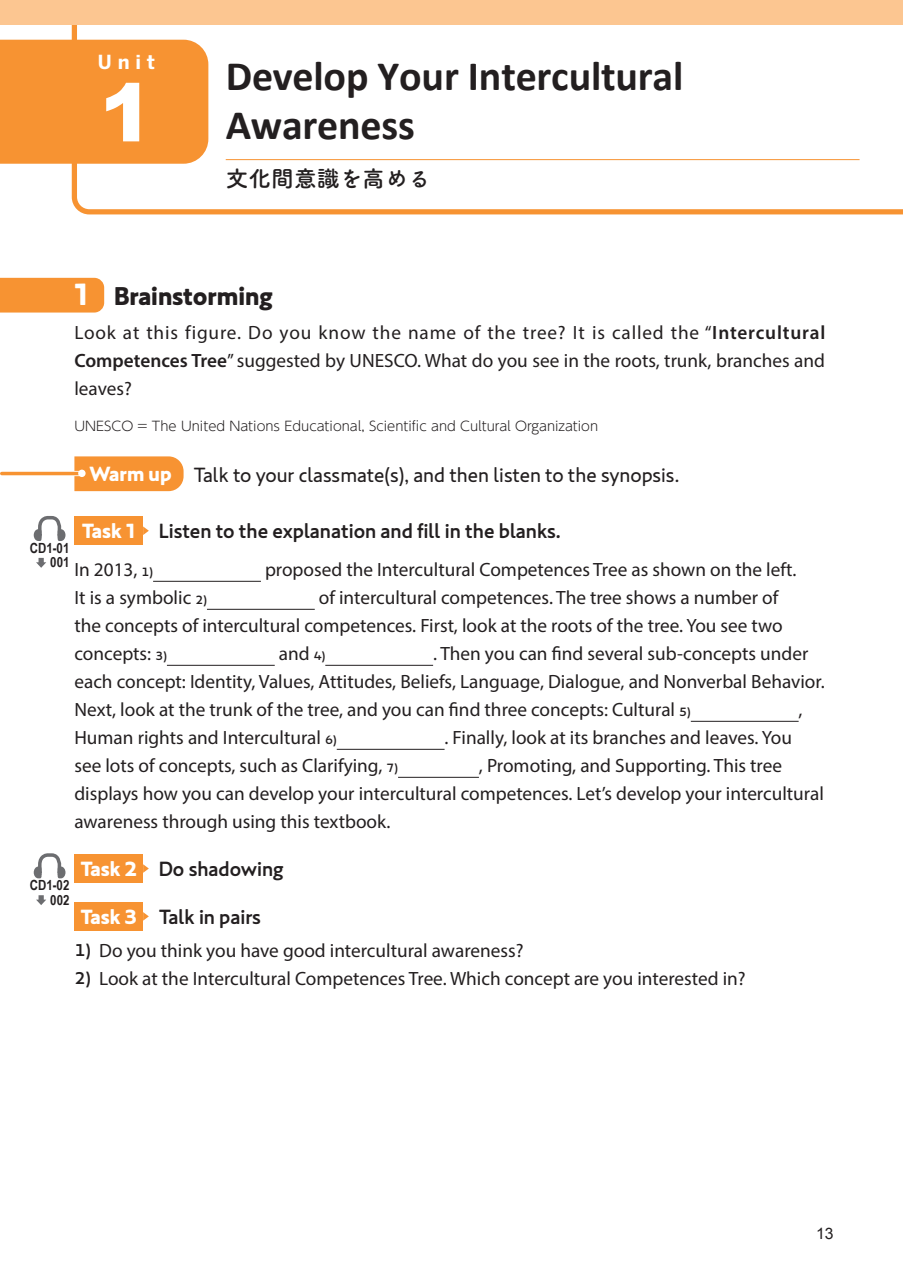
<style>
.page{position:relative;width:903px;height:1275px;background:#fff}
.page>*{position:absolute;margin:0;border:0;box-sizing:border-box;transform-origin:0 0}
.t1{font:900 80.5px "Arial";color:#fff}
.t2{font:700 42px/49px "Calibri";letter-spacing:-.005em;color:#231f20}
.t3{font:700 26.25px "MO Citrine Pro";color:#231f20}
.t4{font:700 22.75px "Tsuku A Rd Gothic";color:#231f20}
.t5{font:500 21px "MO Citrine Pro";color:#231f20}
.t6{font:21px "MO Citrine Pro";color:#231f20}
.t7{font:700 21px "MO Citrine Pro";color:#fff}
.t8{font:19.25px/28px "Myriad Pro";color:#231f20}
.t9{font:700 19.25px "MPFB Benton Sans";color:#fff}
.t10{font:15.75px "Arial";color:#231f20}
.t11{font:700 14px/14.3px "Arial Narrow";color:#231f20;text-align:right}
.t12{font:300 13.12px "MO Clear Tone SG";color:#231f20}
.s1{font-size:31.5px;color:#fff}
.s2{font-weight:600}
.s3{font-weight:700;color:#fff}
.s4{font-family:"MO Citrine Pro";font-weight:500;font-size:12.25px}
.s5{font-family:"MO Citrine Pro";font-weight:500;font-size:17.5px}
</style>
<div class="page">
<svg style="left:69px;top:25px;width:834px;height:190px"></svg>
<div style="left:0;top:40px;width:208px;height:124px;background:#f79332"></div>
<div style="left:0;top:0;width:903px;height:25px;background:#fcc691"></div>
<div style="left:0;top:278px;width:104px;height:35px;background:#f79332"></div>
<svg style="left:74px;top:456px;width:110px;height:35px;background:#f7973b"></svg>
<svg style="left:13px;top:471px;width:66px;height:5px"></svg>
<hr style="left:2px;top:472px;width:76px;height:3px;background:#f79332">
<div style="left:78px;top:470px;width:8px;height:7px;background:#fff;border-radius:50%"></div>
<hr style="left:226px;top:159px;width:633px;height:1px;background:#f79332">
<hr style="left:153px;top:581px;width:108px;height:1px;background:#231f20">
<hr style="left:207px;top:609px;width:108px;height:1px;background:#231f20">
<hr style="left:167px;top:665px;width:108px;height:1px;background:#231f20">
<hr style="left:325px;top:665px;width:108px;height:1px;background:#231f20">
<hr style="left:691px;top:721px;width:108px;height:1px;background:#231f20">
<hr style="left:337px;top:749px;width:107px;height:1px;background:#231f20">
<hr style="left:398px;top:777px;width:81px;height:1px;background:#231f20">
<div style="left:74px;top:516px;width:69px;height:29px;background:#f79332"></div>
<svg style="left:143px;top:526px;width:6px;height:9px"></svg>
<div style="left:74px;top:854px;width:69px;height:29px;background:#f79332"></div>
<svg style="left:143px;top:864px;width:6px;height:9px"></svg>
<div style="left:74px;top:902px;width:69px;height:29px;background:#f79332"></div>
<svg style="left:143px;top:912px;width:6px;height:9px"></svg>
<svg style="left:36px;top:560px;width:10px;height:8px"></svg>
<svg style="left:34px;top:516px;width:31px;height:25px"></svg>
<svg style="left:36px;top:898px;width:10px;height:7px"></svg>
<svg style="left:34px;top:853px;width:31px;height:25px"></svg>
<p class="t9" style="left:98px;top:50px;width:59px">Unit</p>
<h1 class="t1" style="left:100px;top:54px;width:55px">1</h1>
<h2 class="t2" style="left:226px;top:52px;width:459px">Develop Your Intercultural<br>Awareness</h2>
<p class="t4" style="left:226px;top:161px;width:206px">文化間意識を高める</p>
<h3 class="t3" style="left:74px;top:276px;width:200px"><span class="s1">1</span> Brainstorming</h3>
<p class="t8" style="left:74px;top:318px;width:752px;text-align:justify">Look at this figure. Do you know the name of the tree? It is called the “<span class="s2">Intercultural Competences Tree</span>” suggested by UNESCO. What do you see in the roots, trunk, branches and leaves?</p>
<p class="t12" style="left:74px;top:417px;width:525px">UNESCO = The United Nations Educational, Scientific and Cultural Organization</p>
<p class="t6" style="left:193px;top:460px;width:487px">Talk to your classmate(s), and then listen to the synopsis.</p>
<p class="t5" style="left:82px;top:516px;width:480px"><span class="s3">Task 1</span> Listen to the explanation and fill in the blanks.</p>
<p class="t8" style="left:74px;top:555px;width:80px">In 2013, <span class="s4">1)</span></p>
<p class="t8" style="left:265px;top:555px;width:533px">proposed the Intercultural Competences Tree as shown on the left.</p>
<p class="t8" style="left:74px;top:583px;width:134px">It is a symbolic <span class="s4">2)</span></p>
<p class="t7" style="left:89px;top:458px;width:84px">Warm up</p>
<p class="t11" style="left:30px;top:540px;width:41px">CD1-01<br>001</p>
<p class="t8" style="left:74px;top:583px;width:710px;text-indent:244px">of intercultural competences. The tree shows a number of the concepts of intercultural competences. First, look at the roots of the tree. You see two concepts: <span class="s4">3)</span></p>
<p class="t8" style="left:74px;top:639px;width:752px;text-indent:359px">. Then you can find several sub-concepts under each concept: Identity, Values, Attitudes, Beliefs, Language, Dialogue, and Nonverbal Behavior.<br>Next, look at the trunk of the tree, and you can find three concepts: Cultural <span class="s4">5)</span></p>
<p class="t8" style="left:279px;top:639px;width:48px">and <span class="s4">4)</span></p>
<p class="t8" style="left:799px;top:695px;width:5px">,</p>
<p class="t8" style="left:74px;top:723px;width:264px">Human rights and Intercultural <span class="s4">6)</span></p>
<p class="t8" style="left:444px;top:723px;width:349px">. Finally, look at its branches and leaves. You</p>
<p class="t8" style="left:74px;top:751px;width:325px">see lots of concepts, such as Clarifying, <span class="s4">7)</span></p>
<p class="t8" style="left:74px;top:751px;width:751px;text-indent:404px">, Promoting, and Supporting. This tree displays how you can develop your intercultural competences. Let’s develop your intercultural awareness through using this textbook.</p>
<p class="t5" style="left:80px;top:854px;width:204px"><span class="s3">Task 2</span> Do shadowing</p>
<p class="t5" style="left:81px;top:901px;width:182px"><span class="s3">Task 3</span> Talk in pairs</p>
<p class="t8" style="left:74px;top:936px;width:450px"><span class="s5">1)</span> Do you think you have good intercultural awareness?</p>
<p class="t8" style="left:74px;top:964px;width:673px"><span class="s5">2)</span> Look at the Intercultural Competences Tree. Which concept are you interested in?</p>
<p class="t11" style="left:30px;top:878px;width:41px">CD1-02<br>002</p>
<p class="t10" style="left:816px;top:1223px;width:19px">13</p>
</div>
